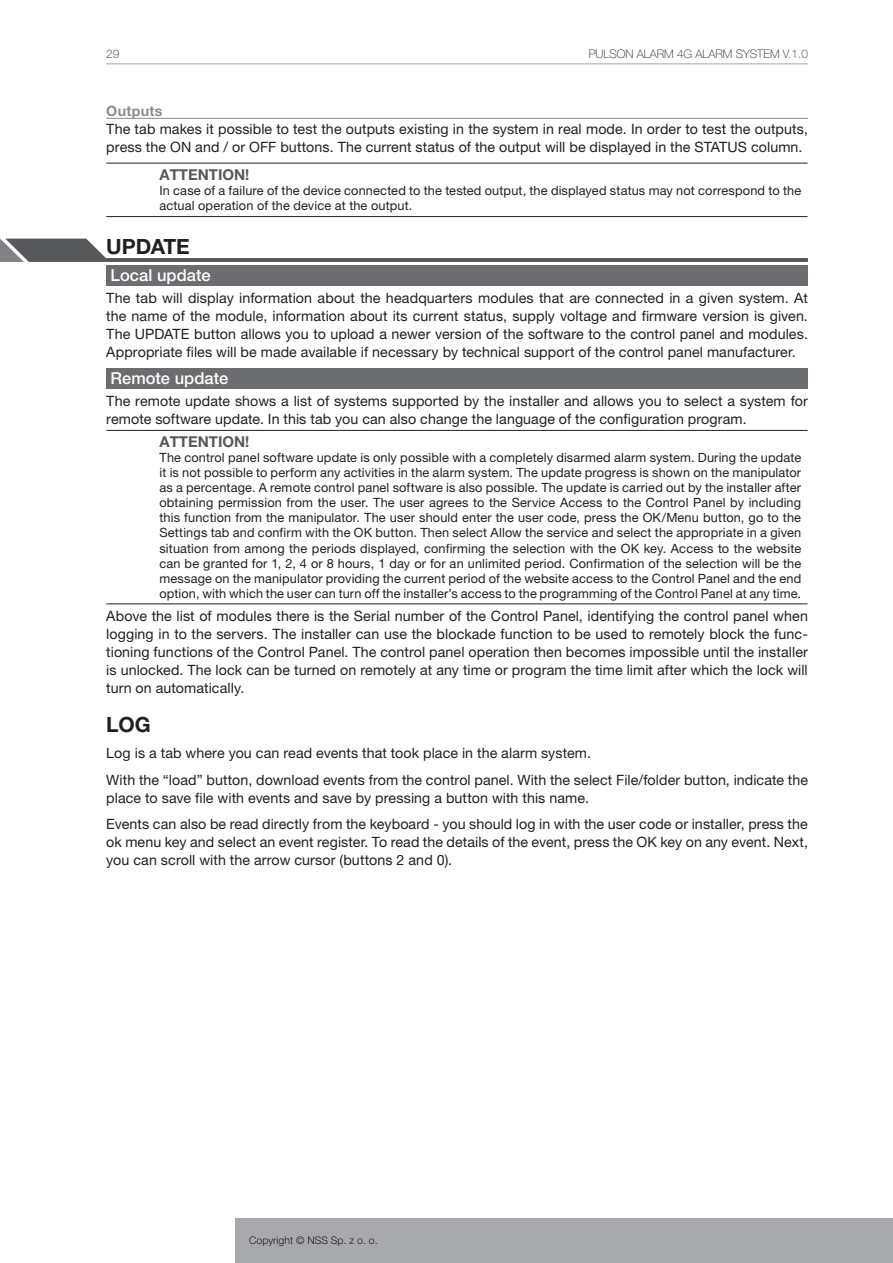
<style>
.page{position:relative;width:893px;height:1263px;background:#fff}
.page>*{position:absolute;margin:0;border:0;box-sizing:border-box;transform-origin:0 0}
.Rozdzial{font:700 21px "Helvetica Neue LT Pro";letter-spacing:-.01em;color:#231f20}
.Pogrubienia{font:500 16.5px "Helvetica Neue LT Pro";color:#fff}
.UWAGA{font:700 15px "Helvetica Neue LT Pro";color:#57585a}
.t1{font:14.25px/18px "Helvetica Neue LT Pro";letter-spacing:.005em;color:#231f20}
.Heading_3{font:700 14.25px "Helvetica Neue LT Pro";letter-spacing:.02em;color:#8a8c8f}
.Tekst_w_ramce{font:12.75px/15px "Helvetica Neue LT Pro";letter-spacing:.01em;color:#231f20}
.t2{font:100 11.85px "Helvetica Neue LT Pro";color:#231f20}
.t3{font:300 10.5px "Helvetica Neue LT Pro";color:#231f20}
</style>
<div class="page">
<div style="left:235px;top:1218px;width:658px;height:45px;background:#a8a9ad"></div>
<hr style="left:106px;top:63px;width:702px;height:1px;background:#a8a9ad">
<hr style="left:106px;top:118px;width:702px;height:1px;background:#8a8c8f">
<div style="left:106px;top:265px;width:702px;height:21px;background:#6c6d70"></div>
<div style="left:106px;top:368px;width:702px;height:20px;background:#6c6d70"></div>
<hr style="left:106px;top:163px;width:47px;height:1px;background:#231f20">
<hr style="left:153px;top:163px;width:654px;height:1px;background:#231f20">
<hr style="left:106px;top:216px;width:47px;height:1px;background:#231f20">
<hr style="left:153px;top:216px;width:654px;height:1px;background:#231f20">
<hr style="left:106px;top:430px;width:47px;height:1px;background:#231f20">
<hr style="left:153px;top:430px;width:654px;height:1px;background:#231f20">
<hr style="left:106px;top:603px;width:47px;height:1px;background:#231f20">
<hr style="left:153px;top:603px;width:654px;height:1px;background:#231f20">
<svg style="left:0;top:239px;width:808px;height:23px"></svg>
<p class="t2" style="left:106px;top:47px;width:15px">29</p>
<p class="t2" style="left:589px;top:47px;width:221px">PULSON ALARM 4G ALARM SYSTEM V.1.0</p>
<p class="Heading_3" style="left:106px;top:103px;width:58px">Outputs</p>
<p class="t1" style="left:106px;top:120px;width:703px">The tab makes it possible to test the outputs existing in the system in real mode. In order to test the outputs, press the ON and / or OFF buttons. The current status of the output will be displayed in the STATUS column.</p>
<p class="UWAGA" style="left:159px;top:166px;width:91px">ATTENTION!</p>
<p class="Tekst_w_ramce" style="left:159px;top:183px;width:643px">In case of a failure of the device connected to the tested output, the displayed status may not correspond to the actual operation of the device at the output.</p>
<p class="Rozdzial" style="left:106px;top:234px;width:85px">UPDATE</p>
<p class="Pogrubienia" style="left:111px;top:265px;width:102px">Local update</p>
<p class="t1" style="left:106px;top:289px;width:703px;text-align:justify">The tab will display information about the headquarters modules that are connected in a given system. At the name of the module, information about its current status, supply voltage and firmware version is given.<br>The UPDATE button allows you to upload a newer version of the software to the control panel and modules.<br>Appropriate files will be made available if necessary by technical support of the control panel manufacturer.</p>
<p class="Pogrubienia" style="left:111px;top:368px;width:119px">Remote update</p>
<p class="t1" style="left:106px;top:392px;width:703px">The remote update shows a list of systems supported by the installer and allows you to select a system for remote software update. In this tab you can also change the language of the configuration program.</p>
<p class="UWAGA" style="left:159px;top:433px;width:91px">ATTENTION!</p>
<p class="Tekst_w_ramce" style="left:159px;top:450px;width:643px;text-align:justify">The control panel software update is only possible with a completely disarmed alarm system. During the update it is not possible to perform any activities in the alarm system. The update progress is shown on the manipulator as a percentage. A remote control panel software is also possible. The update is carried out by the installer after obtaining permission from the user. The user agrees to the Service Access to the Control Panel by including this function from the manipulator. The user should enter the user code, press the OK/Menu button, go to the Settings tab and confirm with the OK button. Then select Allow the service and select the appropriate in a given situation from among the periods displayed, confirming the selection with the OK key. Access to the website can be granted for 1, 2, 4 or 8 hours, 1 day or for an unlimited period. Confirmation of the selection will be the message on the manipulator providing the current period of the website access to the Control Panel and the end option, with which the user can turn off the installer’s access to the programming of the Control Panel at any time.</p>
<p class="t1" style="left:106px;top:606px;width:703px;text-align:justify">Above the list of modules there is the Serial number of the Control Panel, identifying the control panel when logging in to the servers. The installer can use the blockade function to be used to remotely block the func&shy;tioning functions of the Control Panel. The control panel operation then becomes impossible until the installer is unlocked. The lock can be turned on remotely at any time or program the time limit after which the lock will turn on automatically.</p>
<p class="Rozdzial" style="left:106px;top:711px;width:46px">LOG</p>
<p class="t1" style="left:106px;top:744px;width:486px">Log is a tab where you can read events that took place in the alarm system.</p>
<p class="t1" style="left:106px;top:770px;width:703px">With the “load” button, download events from the control panel. With the select File/folder button, indicate the place to save file with events and save by pressing a button with this name.</p>
<p class="t1" style="left:106px;top:815px;width:703px;text-align:justify">Events can also be read directly from the keyboard - you should log in with the user code or installer, press the ok menu key and select an event register. To read the details of the event, press the OK key on any event. Next, you can scroll with the arrow cursor (buttons 2 and 0).</p>
<p class="t3" style="left:249px;top:1234px;width:130px">Copyright © NSS Sp. z o. o.</p>
</div>
